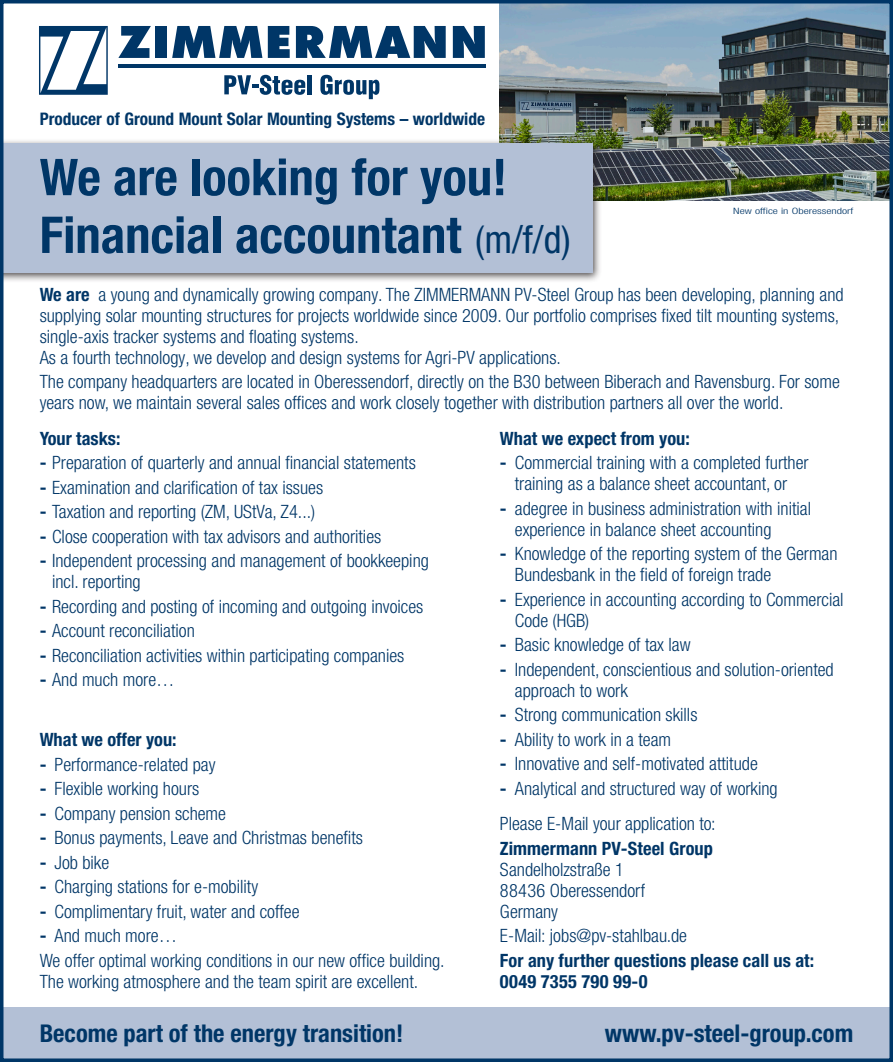
<style>
.page{position:relative;width:893px;height:1062px;background:#fff}
.page>*{position:absolute;margin:0;border:0;box-sizing:border-box;transform-origin:0 0}
.t1{font:700 condensed 50.75px/57.8px "Helvetica Neue LT Pro";color:#003667}
.t2{font:700 condensed 24.5px "Helvetica Neue LT Pro";color:#003667}
.t3{font:300 condensed 18.38px/21px "Helvetica Neue LT Pro";color:#003667}
.t4{font:700 condensed 18.38px/21px "Helvetica Neue LT Pro";color:#003667}
.t5{font:700 condensed 17.32px "Helvetica Neue LT Pro";color:#003667}
.t6{font:300 condensed 8.75px "Helvetica Neue LT Pro";color:#003667;scale:1.36 1}
.s1{font-weight:400;font-size:38.5px}
.s2{font-weight:700}
</style>
<div class="page">
<img style="left:500px;top:5px;width:388px;height:196px">
<div style="left:0;top:1007px;width:893px;height:55px;background:#b3c0d6"></div>
<svg style="left:39px;top:26px;width:69px;height:69px"></svg>
<svg style="left:224px;top:75px;width:81px;height:20px"></svg>
<hr style="left:308px;top:75px;width:4px;height:19px;background:#003667">
<svg style="left:320px;top:75px;width:59px;height:24px"></svg>
<svg style="left:118px;top:26px;width:33px;height:32px"></svg>
<div style="left:155px;top:26px;width:12px;height:32px;background:#003667"></div>
<svg style="left:172px;top:26px;width:90px;height:32px"></svg>
<svg style="left:268px;top:26px;width:22px;height:32px"></svg>
<svg style="left:296px;top:26px;width:150px;height:32px"></svg>
<svg style="left:453px;top:26px;width:32px;height:32px"></svg>
<hr style="left:118px;top:64px;width:367px;height:3px;background:#003667">
<div style="left:0;top:139px;width:602px;height:144px;background:#231f20;opacity:.8"></div>
<div style="left:0;top:144px;width:592px;height:129px;background:#b3c0d6"></div>
<div style="left:0;top:0;width:893px;height:1062px;border:4px solid #003667"></div>
<p class="t5" style="left:40px;top:108px;width:447px">Producer of Ground Mount Solar Mounting Systems – worldwide</p>
<p class="t1" style="left:40px;top:148px;width:533px">We are looking for you!<br>Financial accountant <span class="s1">(m/f/d)</span></p>
<p class="t6" style="left:733px;top:205px;width:90px">New office in Oberessendorf</p>
<p class="t3" style="left:40px;top:284px;width:805px"><span class="s2">We are</span> a young and dynamically growing company. The ZIMMERMANN PV-Steel Group has been developing, planning and supplying solar mounting structures for projects worldwide since 2009. Our portfolio comprises fixed tilt mounting systems, single-axis tracker systems and floating systems.<br>As a fourth technology, we develop and design systems for Agri-PV applications.</p>
<p class="t3" style="left:40px;top:371px;width:802px">The company headquarters are located in Oberessendorf, directly on the B30 between Biberach and Ravensburg. For some years now, we maintain several sales offices and work closely together with distribution partners all over the world.</p>
<p class="t4" style="left:40px;top:428px;width:82px">Your tasks:</p>
<p class="t3" style="left:40px;top:452px;width:378px"><span class="s2">-</span> Preparation of quarterly and annual financial statements</p>
<p class="t3" style="left:40px;top:476px;width:285px"><span class="s2">-</span> Examination and clarification of tax issues</p>
<p class="t3" style="left:40px;top:501px;width:277px"><span class="s2">-</span> Taxation and reporting (ZM, UStVa, Z4...)</p>
<p class="t3" style="left:40px;top:525px;width:343px"><span class="s2">-</span> Close cooperation with tax advisors and authorities</p>
<p class="t3" style="left:52px;top:550px;width:378px;text-indent:-12px"><span class="s2">-</span> Independent processing and management of bookkeeping incl. reporting</p>
<p class="t3" style="left:40px;top:595px;width:385px"><span class="s2">-</span> Recording and posting of incoming and outgoing invoices</p>
<p class="t3" style="left:40px;top:620px;width:157px"><span class="s2">-</span> Account reconciliation</p>
<p class="t3" style="left:40px;top:644px;width:366px"><span class="s2">-</span> Reconciliation activities within participating companies</p>
<p class="t3" style="left:40px;top:669px;width:136px"><span class="s2">-</span> And much more…</p>
<p class="t4" style="left:40px;top:729px;width:139px">What we offer you:</p>
<p class="t3" style="left:40px;top:753px;width:177px"><span class="s2">-</span> Performance-related pay</p>
<p class="t3" style="left:40px;top:778px;width:161px"><span class="s2">-</span> Flexible working hours</p>
<p class="t3" style="left:40px;top:802px;width:188px"><span class="s2">-</span> Company pension scheme</p>
<p class="t3" style="left:40px;top:827px;width:325px"><span class="s2">-</span> Bonus payments, Leave and Christmas benefits</p>
<p class="t3" style="left:40px;top:851px;width:71px"><span class="s2">-</span> Job bike</p>
<p class="t3" style="left:40px;top:876px;width:220px"><span class="s2">-</span> Charging stations for e-mobility</p>
<p class="t3" style="left:40px;top:900px;width:261px"><span class="s2">-</span> Complimentary fruit, water and coffee</p>
<p class="t3" style="left:40px;top:925px;width:139px"><span class="s2">-</span> And much more…</p>
<p class="t3" style="left:40px;top:949px;width:407px">We offer optimal working conditions in our new office building.<br>The working atmosphere and the team spirit are excellent.</p>
<p class="t2" style="left:40px;top:1018px;width:365px">Become part of the energy transition!</p>
<p class="t4" style="left:500px;top:428px;width:191px">What we expect from you:</p>
<p class="t3" style="left:500px;top:452px;width:310px;text-align:center"><span class="s2">-</span> Commercial training with a completed further training as a balance sheet accountant, or</p>
<p class="t3" style="left:515px;top:497px;width:298px;text-indent:-15px"><span class="s2">-</span> adegree in business administration with initial experience in balance sheet accounting</p>
<p class="t3" style="left:515px;top:543px;width:324px;text-indent:-15px"><span class="s2">-</span> Knowledge of the reporting system of the German<br>Bundesbank in the field of foreign trade</p>
<p class="t3" style="left:515px;top:588px;width:330px;text-indent:-15px"><span class="s2">-</span> Experience in accounting according to Commercial<br>Code (HGB)</p>
<p class="t3" style="left:500px;top:634px;width:192px"><span class="s2">-</span> Basic knowledge of tax law</p>
<p class="t3" style="left:515px;top:658px;width:320px;text-indent:-15px"><span class="s2">-</span> Independent, conscientious and solution-oriented approach to work</p>
<p class="t3" style="left:500px;top:704px;width:199px"><span class="s2">-</span> Strong communication skills</p>
<p class="t3" style="left:500px;top:728px;width:173px"><span class="s2">-</span> Ability to work in a team</p>
<p class="t3" style="left:500px;top:753px;width:259px"><span class="s2">-</span> Innovative and self-motivated attitude</p>
<p class="t3" style="left:500px;top:777px;width:279px"><span class="s2">-</span> Analytical and structured way of working</p>
<p class="t3" style="left:500px;top:813px;width:217px">Please E-Mail your application to:</p>
<p class="t3" style="left:500px;top:837px;width:215px"><span class="s2">Zimmermann PV-Steel Group<br></span>Sandelholzstraße 1<br>88436 Oberessendorf<br>Germany</p>
<p class="t3" style="left:500px;top:925px;width:189px">E-Mail: jobs@pv-stahlbau.de</p>
<p class="t4" style="left:500px;top:949px;width:316px">For any further questions please call us at:<br>0049 7355 790 99-0</p>
<p class="t2" style="left:605px;top:1018px;width:250px">www.pv-steel-group.com</p>
</div>
